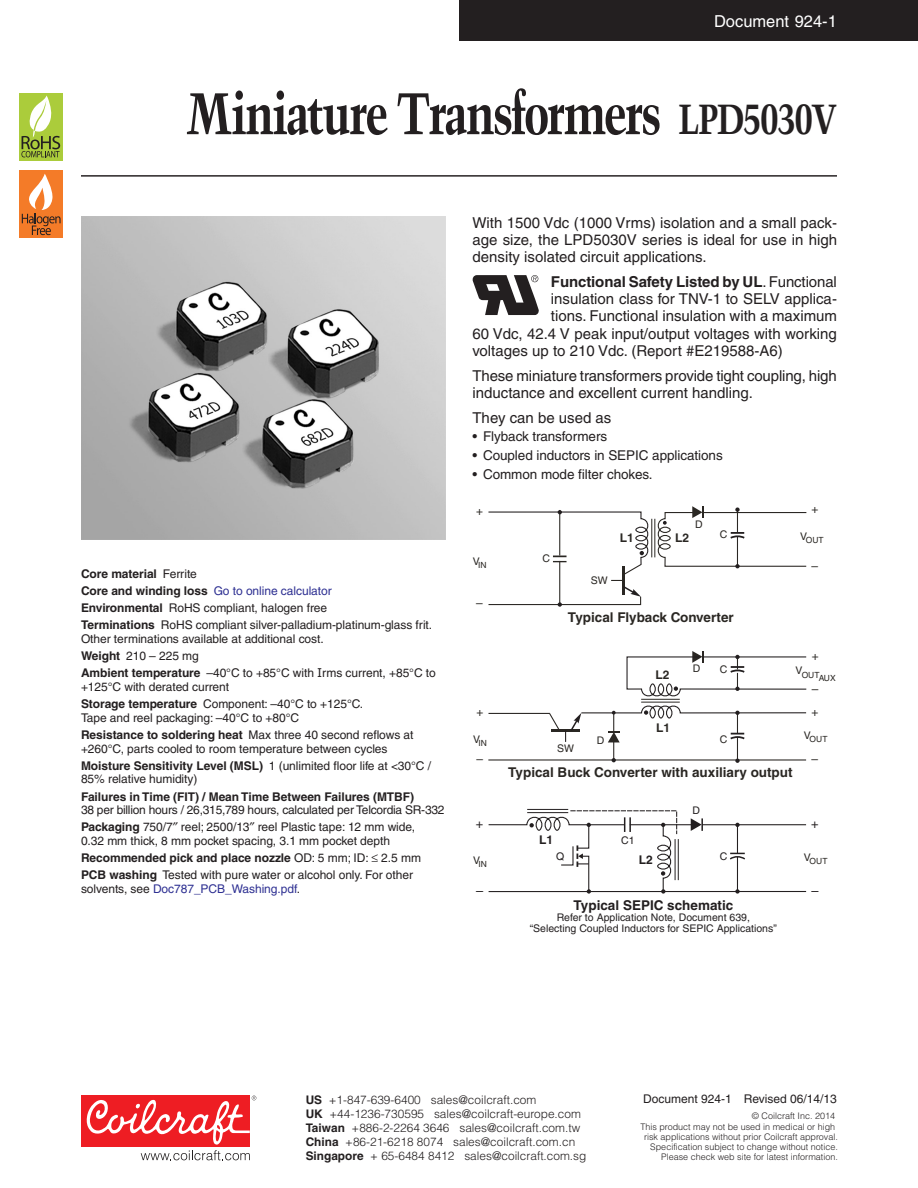
<style>
.page{position:relative;width:918px;height:1188px;background:#fff}
.page>*{position:absolute;margin:0;border:0;box-sizing:border-box;transform-origin:0 0}
.t1{font:700 condensed 58.5px "Trump Mediaeval";letter-spacing:-.035em;color:#231f20}
.t2{font:16.5px "Helvetica";color:#fff}
.t3{font:15px/17.2px "Helvetica";color:#231f20;text-align:justify}
.t4{font:700 15px "Helvetica";letter-spacing:-.005em;color:#231f20}
.t5{font:13.5px "Helvetica";letter-spacing:-.005em;color:#231f20}
.t6{font:700 13.5px "Helvetica";color:#2a2723}
.t7{font:700 13.5px "Helvetica";color:#231f20}
.t8{font:12.75px "Helvetica";color:#231f20}
.t9{font:12px/17.2px "Helvetica";letter-spacing:-.005em;color:#231f20}
.t10{font:700 12px "Helvetica";letter-spacing:-.005em;color:#231f20}
.t11{font:12px "Helvetica";letter-spacing:-.005em;color:#2e3092}
.t12{font:700 12px "Helvetica";color:#2a2723}
.t13{font:300 11.85px "Helvetica";color:#231f20}
.t14{font:700 11.85px/14.1px "Helvetica";color:#231f20}
.t15{font:11.85px "Helvetica";color:#2a2723}
.t16{font:10.5px/10.6px "Helvetica";color:#231f20;text-align:center}
.t17{font:10.5px "Helvetica";color:#2a2723}
.t18{font:300 9px/9.9px "Helvetica";color:#231f20;text-align:right}
.t19{font:8.4px "Helvetica";color:#2a2723}
.s1{font-size:42px}
.s2{font-weight:400}
.s3{font-weight:700}
.s4{color:#2e3092}
.s5{font-family:"Verdana"}
.s6{color:#231f20}
</style>
<div class="page">
<div style="left:81px;top:1096px;width:169px;height:51px;background:#ee1d23"></div>
<svg style="left:86px;top:1096px;width:170px;height:64px"></svg>
<div style="left:19px;top:93px;width:44px;height:67px;background:#abcc3b"></div>
<svg style="left:21px;top:96px;width:39px;height:61px"></svg>
<div style="left:19px;top:171px;width:44px;height:67px;background:#f47b28"></div>
<svg style="left:22px;top:174px;width:39px;height:61px"></svg>
<div style="left:459px;top:0;width:459px;height:40px;background:#231f20"></div>
<hr style="left:81px;top:176px;width:756px;height:1px;background:#231f20">
<img style="left:81px;top:216px;width:365px;height:324px">
<svg style="left:488px;top:506px;width:319px;height:257px"></svg>
<hr style="left:527px;top:809px;width:41px;height:1px;background:#231f20">
<svg style="left:488px;top:810px;width:319px;height:84px"></svg>
<svg style="left:472px;top:275px;width:67px;height:40px"></svg>
<h2 class="t2" style="left:714px;top:11px;width:124px">Document 924-1</h2>
<h1 class="t1" style="left:186px;top:77px;width:653px">Miniature Transformers <span class="s1">LPD5030V</span></h1>
<p class="t3" style="left:472px;top:214px;width:366px">With 1500 Vdc (1000 Vrms) isolation and a small pack&shy;age size, the LPD5030V series is ideal for use in high density isolated circuit applications.</p>
<p class="t4" style="left:551px;top:273px;width:288px">Functional Safety Listed by UL<span class="s2">. Functional</span></p>
<p class="t3" style="left:551px;top:290px;width:288px">insulation class for TNV-1 to SELV applica-</p>
<p class="t3" style="left:551px;top:308px;width:288px">tions. Functional insulation with a maximum</p>
<p class="t3" style="left:472px;top:325px;width:366px">60 Vdc, 42.4 V peak input/output voltages with working</p>
<p class="t3" style="left:472px;top:342px;width:312px">voltages up to 210 Vdc. (Report #E219588-A6)</p>
<p class="t3" style="left:472px;top:367px;width:366px">These miniature transformers provide tight coupling, high inductance and excellent current handling.</p>
<p class="t3" style="left:472px;top:409px;width:140px">They can be used as</p>
<p class="t5" style="left:472px;top:429px;width:136px">• Flyback transformers</p>
<p class="t5" style="left:472px;top:448px;width:252px">• Coupled inductors in SEPIC applications</p>
<p class="t5" style="left:472px;top:466px;width:182px">• Common mode filter chokes.</p>
<p class="t15" style="left:476px;top:504px;width:8px">+</p>
<p class="t15" style="left:812px;top:502px;width:8px">+</p>
<p class="t9" style="left:81px;top:565px;width:353px"><span class="s3">Core material</span> Ferrite<br><span class="s3">Core and winding loss</span> <span class="s4">Go to online calculator<br></span><span class="s3">Environmental</span> RoHS compliant, halogen free<br><span class="s3">Terminations</span> RoHS compliant silver-palladium-platinum-glass frit.</p>
<p class="t9" style="left:81px;top:630px;width:356px">Other terminations available at additional cost.<br><span class="s3">Weight</span> 210 – 225 mg<br><span class="s3">Ambient temperature</span> –40°C to +85°C with <span class="s5">I</span>rms current, +85°C to</p>
<p class="t9" style="left:81px;top:678px;width:284px">+125°C with derated current<br><span class="s3">Storage temperature</span> Component: –40°C to +125°C.</p>
<p class="t9" style="left:81px;top:709px;width:334px">Tape and reel packaging: –40°C to +80°C<br><span class="s3">Resistance to soldering heat</span> Max three 40 second reflows at</p>
<p class="t9" style="left:81px;top:740px;width:352px">+260°C, parts cooled to room temperature between cycles<br><span class="s3">Moisture Sensitivity Level (MSL)</span> 1 (unlimited floor life at &lt;30°C /</p>
<p class="t9" style="left:81px;top:770px;width:118px">85% relative humidity)</p>
<p class="t10" style="left:81px;top:789px;width:335px">Failures in Time (FIT) / Mean Time Between Failures (MTBF)</p>
<p class="t9" style="left:81px;top:801px;width:365px">38 per billion hours / 26,315,789 hours, calculated per Telcordia SR-332<br><span class="s3">Packaging</span> 750/7 reel; 2500/13 reel Plastic tape: 12 mm wide,</p>
<p class="t9" style="left:81px;top:832px;width:342px">0.32 mm thick, 8 mm pocket spacing, 3.1 mm pocket depth<br><span class="s3">Recommended pick and place nozzle</span> OD: 5 mm; ID: ≤ 2.5 mm<br><span class="s3">PCB washing</span> Tested with pure water or alcohol only. For other</p>
<p class="t11" style="left:81px;top:882px;width:221px"><span class="s6">solvents, see</span> Doc787_PCB_Washing.pdf<span class="s6">.</span></p>
<p class="t19" style="left:473px;top:560px;width:15px"><sup>V</sup>IN</p>
<p class="t15" style="left:476px;top:596px;width:8px">–</p>
<p class="t17" style="left:542px;top:552px;width:9px">C</p>
<p class="t17" style="left:695px;top:518px;width:9px">D</p>
<p class="t12" style="left:620px;top:530px;width:16px">L1</p>
<p class="t12" style="left:675px;top:530px;width:16px">L2</p>
<p class="t17" style="left:591px;top:574px;width:18px">SW</p>
<p class="t17" style="left:720px;top:529px;width:9px">C</p>
<p class="t6" style="left:568px;top:609px;width:167px">Typical Flyback Converter</p>
<p class="t12" style="left:655px;top:667px;width:16px">L2</p>
<p class="t17" style="left:693px;top:662px;width:9px">D</p>
<p class="t17" style="left:720px;top:664px;width:9px">C</p>
<p class="t19" style="left:800px;top:535px;width:25px"><sup>V</sup>OUT</p>
<p class="t15" style="left:812px;top:559px;width:8px">–</p>
<p class="t15" style="left:812px;top:649px;width:8px">+</p>
<p class="t19" style="left:796px;top:671px;width:42px"><sup>V</sup>OUTAUX</p>
<p class="t15" style="left:812px;top:682px;width:8px">–</p>
<p class="t15" style="left:477px;top:705px;width:8px">+</p>
<p class="t15" style="left:812px;top:705px;width:8px">+</p>
<p class="t12" style="left:656px;top:721px;width:16px">L1</p>
<p class="t19" style="left:804px;top:734px;width:25px"><sup>V</sup>OUT</p>
<p class="t17" style="left:720px;top:733px;width:9px">C</p>
<p class="t19" style="left:473px;top:738px;width:15px"><sup>V</sup>IN</p>
<p class="t17" style="left:597px;top:734px;width:9px">D</p>
<p class="t17" style="left:557px;top:742px;width:18px">SW</p>
<p class="t6" style="left:508px;top:764px;width:286px">Typical Buck Converter with auxiliary output</p>
<p class="t15" style="left:477px;top:752px;width:8px">–</p>
<p class="t15" style="left:812px;top:752px;width:8px">–</p>
<p class="t16" style="left:693px;top:805px;width:9px">D</p>
<p class="t8" style="left:476px;top:816px;width:9px">+</p>
<p class="t8" style="left:811px;top:816px;width:9px">+</p>
<p class="t19" style="left:473px;top:860px;width:15px"><sup>V</sup>IN</p>
<p class="t10" style="left:539px;top:833px;width:16px">L1</p>
<p class="t16" style="left:556px;top:850px;width:10px">Q</p>
<p class="t16" style="left:621px;top:835px;width:15px">C1</p>
<p class="t10" style="left:639px;top:852px;width:16px">L2</p>
<p class="t16" style="left:720px;top:850px;width:9px">C</p>
<p class="t19" style="left:804px;top:856px;width:25px"><sup>V</sup>OUT</p>
<p class="t8" style="left:476px;top:883px;width:9px">–</p>
<p class="t8" style="left:811px;top:883px;width:9px">–</p>
<p class="t7" style="left:574px;top:897px;width:161px">Typical SEPIC schematic</p>
<p class="t16" style="left:530px;top:912px;width:249px">Refer to Application Note, Document 639,<br>“Selecting Coupled Inductors for SEPIC Applications”</p>
<p class="t13" style="left:329px;top:1092px;width:209px">+1-847-639-6400 sales@coilcraft.com</p>
<p class="t13" style="left:329px;top:1106px;width:253px">+44-1236-730595 sales@coilcraft-europe.com</p>
<p class="t13" style="left:352px;top:1121px;width:230px">+886-2-2264 3646 sales@coilcraft.com.tw</p>
<p class="t13" style="left:345px;top:1135px;width:232px">+86-21-6218 8074 sales@coilcraft.com.cn</p>
<p class="t13" style="left:370px;top:1149px;width:218px">+ 65-6484 8412 sales@coilcraft.com.sg</p>
<p class="t14" style="left:306px;top:1093px;width:59px">US<br>UK<br>Taiwan<br>China<br>Singapore</p>
<p class="t9" style="left:643px;top:1090px;width:195px">Document 924-1 Revised 06/14/13</p>
<p class="t18" style="left:640px;top:1110px;width:196px;line-height:11.4px">© Coilcraft Inc. 2014<br>This product may not be used in medical or high</p>
<p class="t18" style="left:644px;top:1132px;width:195px">risk applications without prior Coilcraft approval.<br>Specification subject to change without notice.<br>Please check web site for latest information.</p>
</div>
